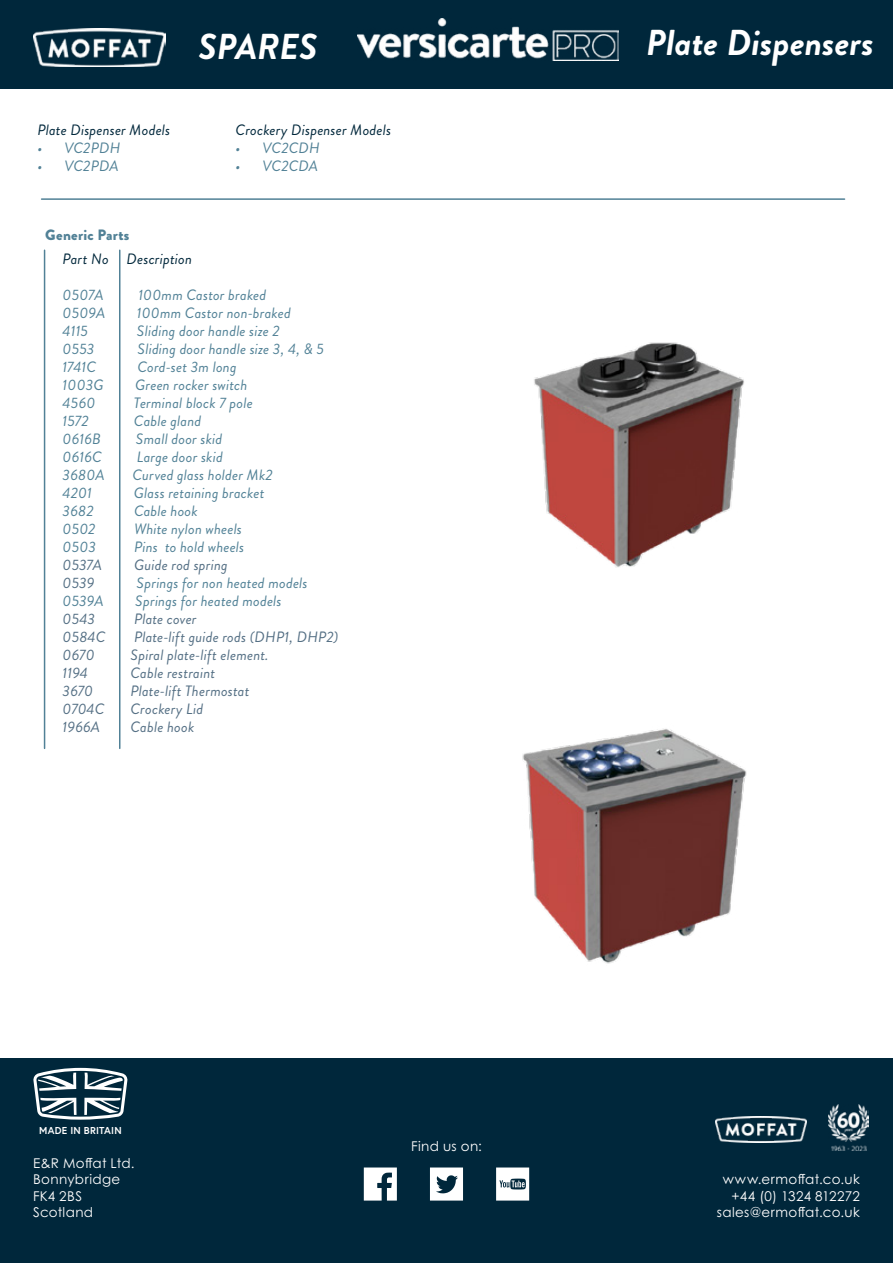
<style>
.page{position:relative;width:893px;height:1263px;background:#fff}
.page>*{position:absolute;margin:0;border:0;box-sizing:border-box;transform-origin:0 0}
.t1{font:italic 700 36px "Brandon Grotesque";color:#fff}
.t2{font:italic 15px "Brandon Grotesque";letter-spacing:.015em;color:#518196}
.t3{font:italic 15px "Brandon Grotesque";letter-spacing:.01em;color:#546f84}
.t4{font:italic 15px "Brandon Grotesque";letter-spacing:.01em;color:#00273b}
.t5{font:900 15px "Brandon Grotesque";letter-spacing:.015em;color:#518196}
.t6{font:13.5px/16.5px "Century Gothic Pro";letter-spacing:.025em;color:#fff}
.t7{font:700 10.05px "Europa";letter-spacing:.025em;color:#fff}
</style>
<div class="page">
<div style="left:0;top:0;width:893px;height:88px;background:#00273b"></div>
<div style="left:0;top:1059px;width:893px;height:204px;background:#00273b"></div>
<svg style="left:33px;top:1068px;width:95px;height:52px"></svg>
<img style="left:715px;top:1116px;width:91px;height:27px">
<svg style="left:496px;top:1167px;width:33px;height:33px"></svg>
<svg style="left:430px;top:1167px;width:33px;height:33px"></svg>
<svg style="left:364px;top:1167px;width:33px;height:33px"></svg>
<img style="left:357px;top:18px;width:262px;height:43px">
<hr style="left:42px;top:198px;width:803px;height:2px;background:#518196">
<img style="left:828px;top:1105px;width:41px;height:46px">
<hr style="left:119px;top:250px;width:1px;height:498px;background:#518196">
<hr style="left:44px;top:250px;width:1px;height:498px;background:#518196">
<img style="left:522px;top:729px;width:225px;height:235px">
<img style="left:534px;top:342px;width:210px;height:225px">
<img style="left:33px;top:29px;width:132px;height:38px">
<p class="t4" style="left:38px;top:120px;width:134px">Plate Dispenser Models</p>
<p class="t2" style="left:38px;top:138px;width:84px">• VC2PDH</p>
<p class="t2" style="left:38px;top:156px;width:83px">• VC2PDA</p>
<p class="t5" style="left:45px;top:224px;width:86px">Generic Parts</p>
<h1 class="t1" style="left:198px;top:22px;width:120px">SPARES</h1>
<h1 class="t1" style="left:646px;top:17px;width:229px">Plate Dispensers</h1>
<p class="t4" style="left:236px;top:120px;width:157px">Crockery Dispenser Models</p>
<p class="t2" style="left:236px;top:138px;width:86px">• VC2CDH</p>
<p class="t2" style="left:236px;top:156px;width:84px">• VC2CDA</p>
<p class="t4" style="left:63px;top:248px;width:131px">Part No Description</p>
<p class="t2" style="left:63px;top:284px;width:42px">0507A</p>
<p class="t2" style="left:138px;top:284px;width:129px">100mm Castor braked</p>
<p class="t2" style="left:63px;top:302px;width:44px">0509A</p>
<p class="t2" style="left:137px;top:302px;width:156px">100mm Castor non-braked</p>
<p class="t2" style="left:63px;top:320px;width:27px">4115</p>
<p class="t2" style="left:137px;top:320px;width:144px">Sliding door handle size 2</p>
<p class="t2" style="left:63px;top:338px;width:33px">0553</p>
<p class="t2" style="left:137px;top:338px;width:188px">Sliding door handle size 3, 4, &amp; 5</p>
<p class="t2" style="left:63px;top:356px;width:35px">1741C</p>
<p class="t2" style="left:137px;top:356px;width:101px">Cord-set 3m long</p>
<p class="t2" style="left:63px;top:374px;width:42px">1003G</p>
<p class="t2" style="left:135px;top:374px;width:114px">Green rocker switch</p>
<p class="t2" style="left:63px;top:392px;width:34px">4560</p>
<p class="t2" style="left:134px;top:392px;width:120px">Terminal block 7 pole</p>
<p class="t2" style="left:63px;top:410px;width:27px">1572</p>
<p class="t2" style="left:134px;top:410px;width:69px">Cable gland</p>
<p class="t2" style="left:63px;top:428px;width:40px">0616B</p>
<p class="t2" style="left:136px;top:428px;width:88px">Small door skid</p>
<p class="t2" style="left:63px;top:446px;width:41px">0616C</p>
<p class="t2" style="left:137px;top:446px;width:87px">Large door skid</p>
<p class="t2" style="left:63px;top:464px;width:43px">3680A</p>
<p class="t2" style="left:133px;top:464px;width:142px">Curved glass holder Mk2</p>
<p class="t2" style="left:63px;top:482px;width:31px">4201</p>
<p class="t2" style="left:134px;top:482px;width:132px">Glass retaining bracket</p>
<p class="t2" style="left:63px;top:500px;width:32px">3682</p>
<p class="t2" style="left:134px;top:500px;width:65px">Cable hook</p>
<p class="t2" style="left:63px;top:518px;width:34px">0502</p>
<p class="t2" style="left:134px;top:518px;width:109px">White nylon wheels</p>
<p class="t2" style="left:63px;top:536px;width:35px">0503</p>
<p class="t2" style="left:134px;top:536px;width:111px">Pins to hold wheels</p>
<p class="t3" style="left:63px;top:554px;width:41px">0537A</p>
<p class="t3" style="left:134px;top:554px;width:95px">Guide rod spring</p>
<p class="t3" style="left:63px;top:572px;width:33px">0539</p>
<p class="t2" style="left:136px;top:572px;width:173px">Springs for non heated models</p>
<p class="t2" style="left:63px;top:590px;width:43px">0539A</p>
<p class="t2" style="left:135px;top:590px;width:148px">Springs for heated models</p>
<p class="t3" style="left:63px;top:608px;width:34px">0543</p>
<p class="t3" style="left:134px;top:608px;width:64px">Plate cover</p>
<p class="t3" style="left:63px;top:626px;width:44px">0584C</p>
<p class="t3" style="left:134px;top:626px;width:206px">Plate-lift guide rods (DHP1, DHP2)</p>
<p class="t3" style="left:63px;top:644px;width:34px">0670</p>
<p class="t3" style="left:131px;top:644px;width:139px">Spiral plate-lift element.</p>
<p class="t3" style="left:63px;top:662px;width:27px">1194</p>
<p class="t3" style="left:131px;top:662px;width:86px">Cable restraint</p>
<p class="t3" style="left:63px;top:680px;width:32px">3670</p>
<p class="t3" style="left:131px;top:680px;width:120px">Plate-lift Thermostat</p>
<p class="t3" style="left:63px;top:698px;width:44px">0704C</p>
<p class="t3" style="left:131px;top:698px;width:74px">Crockery Lid</p>
<p class="t3" style="left:63px;top:716px;width:39px">1966A</p>
<p class="t3" style="left:131px;top:716px;width:65px">Cable hook</p>
<p class="t7" style="left:39px;top:1124px;width:84px">MADE IN BRITAIN</p>
<p class="t6" style="left:33px;top:1154px;width:103px">E&amp;R Moffat Ltd.<br>Bonnybridge<br>FK4 2BS<br>Scotland</p>
<p class="t6" style="left:411px;top:1138px;width:72px">Find us on:</p>
<p class="t6" style="left:717px;top:1171px;width:144px;text-align:right">www.ermoffat.co.uk +44 (0) 1324 812272 sales@ermoffat.co.uk</p>
</div>
